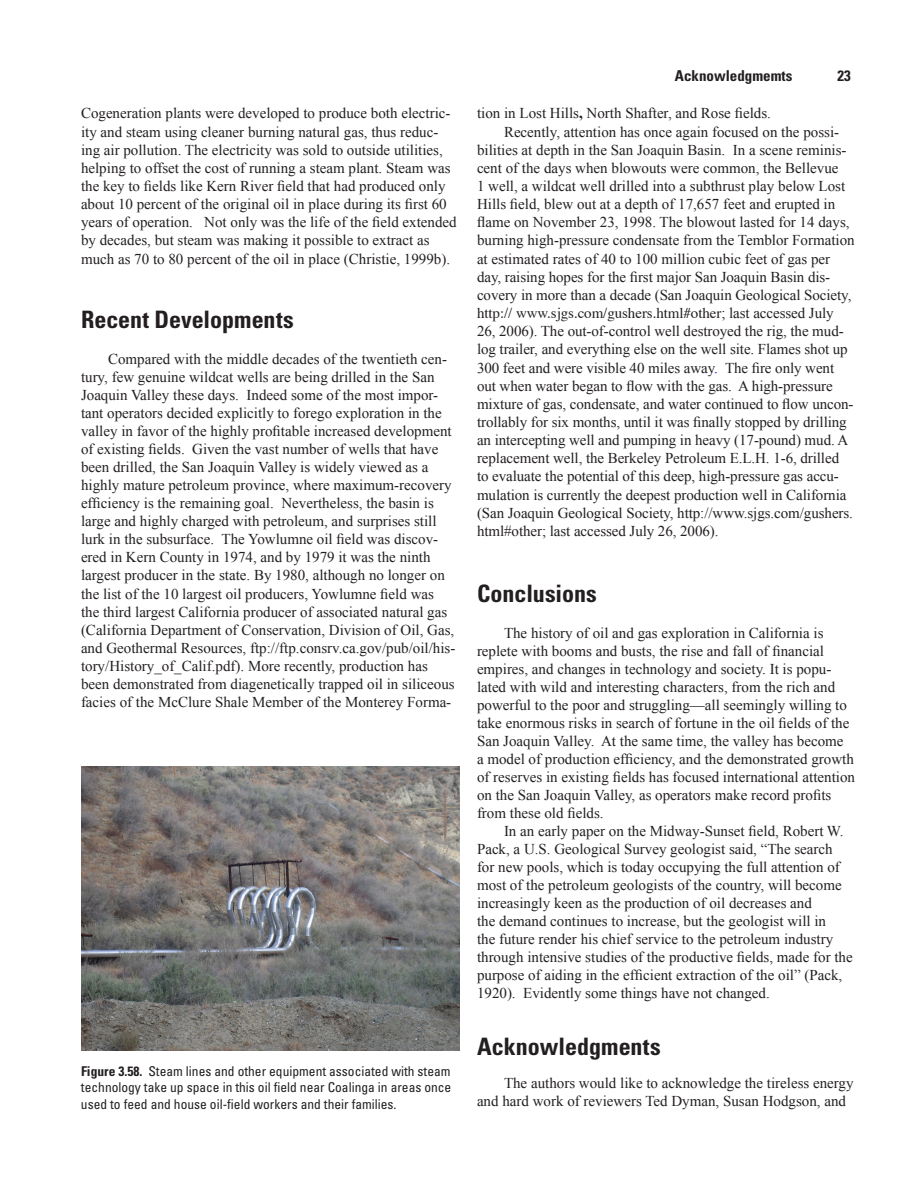
<style>
.page{position:relative;width:918px;height:1188px;background:#fff}
.page>*{position:absolute;margin:0;border:0;box-sizing:border-box;transform-origin:0 0}
.First_rank_head{font:700 condensed 24px "Univers";color:#231f20}
.Body_text{font:15px/18px "Times New Roman";color:#231f20}
.Body_text-2{font:15px "Times";letter-spacing:-.005em;color:#231f20}
.t1{font:700 condensed 15px "Univers";color:#231f20}
.t2{font:condensed 13.5px/16.5px "Univers LT Std";color:#231f20;text-align:justify}
.s1{font-family:"Univers";font-weight:700}
.s2{font-weight:700}
.s3{font-family:"Times New Roman"}
.s4{color:#00f}
</style>
<div class="page">
<img style="left:81px;top:767px;width:378px;height:283px">
<p class="Body_text" style="left:81px;top:104px;width:377px">Cogeneration plants were developed to produce both electric&shy;ity and steam using cleaner burning natural gas, thus reduc&shy;ing air pollution. The electricity was sold to outside utilities, helping to offset the cost of running a steam plant. Steam was the key to fields like Kern River field that had produced only about 10 percent of the original oil in place during its first 60 years of operation. Not only was the life of the field extended by decades, but steam was making it possible to extract as much as 70 to 80 percent of the oil in place (Christie, 1999b).</p>
<p class="First_rank_head" style="left:81px;top:305px;width:214px">Recent Developments</p>
<p class="Body_text" style="left:81px;top:350px;width:376px;text-indent:27px">Compared with the middle decades of the twentieth cen&shy;tury, few genuine wildcat wells are being drilled in the San Joaquin Valley these days. Indeed some of the most impor&shy;tant operators decided explicitly to forego exploration in the valley in favor of the highly profitable increased development of existing fields. Given the vast number of wells that have been drilled, the San Joaquin Valley is widely viewed as a highly mature petroleum province, where maximum-recovery efficiency is the remaining goal. Nevertheless, the basin is large and highly charged with petroleum, and surprises still lurk in the subsurface. The Yowlumne oil field was discov&shy;ered in Kern County in 1974, and by 1979 it was the ninth largest producer in the state. By 1980, although no longer on the list of the 10 largest oil producers, Yowlumne field was the third largest California producer of associated natural gas (California Department of Conservation, Division of Oil, Gas, and Geothermal Resources, ftp://ftp.consrv.ca.gov/pub/oil/his&shy;tory/History_of_Calif.pdf). More recently, production has been demonstrated from diagenetically trapped oil in siliceous facies of the McClure Shale Member of the Monterey Forma-</p>
<p class="t2" style="left:81px;top:1062px;width:372px"><span class="s1">Figure 3.58.</span> Steam lines and other equipment associated with steam technology take up space in this oil field near Coalinga in areas once used to feed and house oil-field workers and their families.</p>
<p class="t1" style="left:675px;top:67px;width:119px">Acknowledgmemts</p>
<p class="t1" style="left:837px;top:66px;width:8px">23</p>
<p class="Body_text" style="left:477px;top:104px;width:295px">tion in Lost Hills<span class="s2">,</span> North Shafter, and Rose fields.</p>
<p class="Body_text" style="left:504px;top:122px;width:337px">Recently, attention has once again focused on the possi-</p>
<p class="Body_text" style="left:477px;top:140px;width:371px">bilities at depth in the San Joaquin Basin. In a scene reminis-</p>
<p class="Body_text" style="left:477px;top:159px;width:363px">cent of the days when blowouts were common, the Bellevue</p>
<p class="Body_text" style="left:477px;top:177px;width:370px">1 well, a wildcat well drilled into a subthrust play below Lost</p>
<p class="Body_text" style="left:477px;top:195px;width:360px">Hills field, blew out at a depth of 17,657 feet and erupted in</p>
<p class="Body_text" style="left:477px;top:213px;width:374px">flame on November 23, 1998. The blowout lasted for 14 days,</p>
<p class="Body_text" style="left:477px;top:231px;width:379px">burning high-pressure condensate from the Temblor Formation</p>
<p class="Body_text" style="left:477px;top:249px;width:355px">at estimated rates of 40 to 100 million cubic feet of gas per</p>
<p class="Body_text" style="left:477px;top:268px;width:355px">day, raising hopes for the first major San Joaquin Basin dis-</p>
<p class="Body_text" style="left:477px;top:286px;width:376px">covery in more than a decade (San Joaquin Geological Society,</p>
<p class="Body_text-2" style="left:477px;top:304px;width:358px">http:// www.sjgs.com/gushers.html#other<span class="s3">; last accessed July</span></p>
<p class="Body_text" style="left:477px;top:322px;width:368px">26, 2006). The out-of-control well destroyed the rig, the mud-</p>
<p class="Body_text" style="left:477px;top:340px;width:372px">log trailer, and everything else on the well site. Flames shot up</p>
<p class="Body_text" style="left:477px;top:358px;width:359px">300 feet and were visible 40 miles away<span class="s4">.</span> The fire only went</p>
<p class="Body_text" style="left:477px;top:376px;width:357px">out when water began to flow with the gas. A high-pressure</p>
<p class="Body_text" style="left:477px;top:395px;width:378px">mixture of gas, condensate, and water continued to flow uncon-</p>
<p class="Body_text" style="left:477px;top:413px;width:371px">trollably for six months, until it was finally stopped by drilling</p>
<p class="Body_text" style="left:477px;top:431px;width:373px">an intercepting well and pumping in heavy (17-pound) mud. A</p>
<p class="Body_text" style="left:477px;top:449px;width:364px">replacement well, the Berkeley Petroleum E.L.H. 1-6, drilled</p>
<p class="Body_text" style="left:477px;top:467px;width:363px">to evaluate the potential of this deep, high-pressure gas accu-</p>
<p class="Body_text" style="left:477px;top:485px;width:371px">mulation is currently the deepest production well in California</p>
<p class="Body_text" style="left:477px;top:503px;width:378px">(San Joaquin Geological Society, http://www.sjgs.com/gushers.</p>
<p class="Body_text" style="left:477px;top:522px;width:243px">html#other; last accessed July 26, 2006).</p>
<p class="First_rank_head" style="left:477px;top:579px;width:121px">Conclusions</p>
<p class="Body_text" style="left:477px;top:624px;width:380px;text-indent:27px">The history of oil and gas exploration in California is replete with booms and busts, the rise and fall of financial empires, and changes in technology and society. It is popu&shy;lated with wild and interesting characters, from the rich and powerful to the poor and struggling—all seemingly willing to take enormous risks in search of fortune in the oil fields of the San Joaquin Valley. At the same time, the valley has become<br>a model of production efficiency, and the demonstrated growth of reserves in existing fields has focused international attention on the San Joaquin Valley, as operators make record profits from these old fields.</p>
<p class="Body_text" style="left:477px;top:822px;width:377px;text-indent:27px">In an early paper on the Midway-Sunset field, Robert W.<br>Pack, a U.S. Geological Survey geologist said, “The search for new pools, which is today occupying the full attention of most of the petroleum geologists of the country, will become increasingly keen as the production of oil decreases and<br>the demand continues to increase, but the geologist will in<br>the future render his chief service to the petroleum industry through intensive studies of the productive fields, made for the purpose of aiding in the efficient extraction of the oil” (Pack, 1920). Evidently some things have not changed.</p>
<p class="First_rank_head" style="left:477px;top:1032px;width:185px">Acknowledgments</p>
<p class="Body_text" style="left:477px;top:1074px;width:378px;text-indent:27px">The authors would like to acknowledge the tireless energy and hard work of reviewers Ted Dyman, Susan Hodgson, and</p>
</div>
